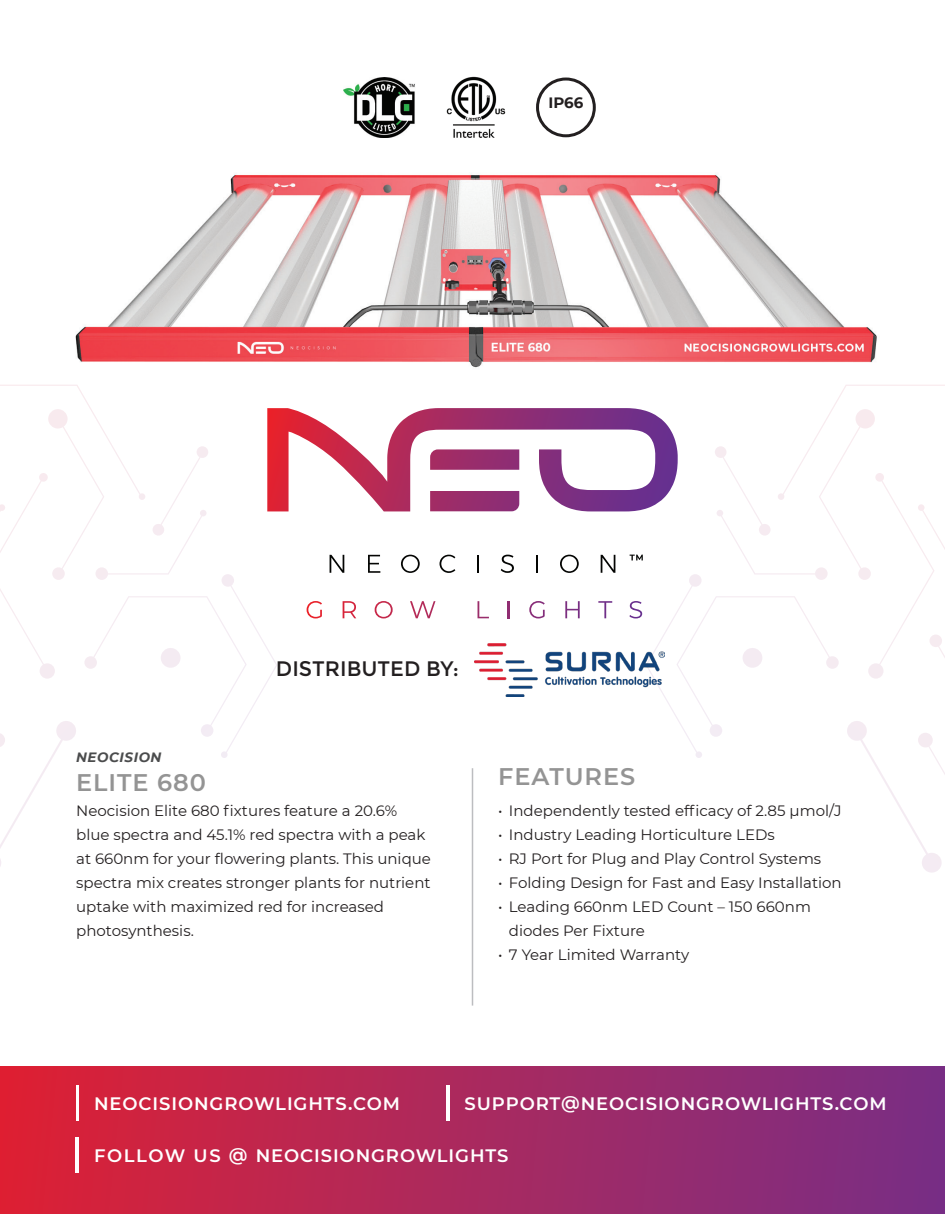
<style>
.page{position:relative;width:945px;height:1215px;background:#fff}
.page>*{position:absolute;margin:0;border:0;box-sizing:border-box;transform-origin:0 0}
.t1{font:600 24px "Montserrat";letter-spacing:.04em;color:#949494}
.t2{font:21px "Montserrat";color:#231f20}
.t3{font:600 18px "Montserrat";letter-spacing:.05em;color:#fff}
.NEO_Cutsheets_Paragr{font:15px/24px "Montserrat";color:#231f20}
.t4{font:700 15px "Montserrat";color:#231f20}
.t5{font:italic 700 13.5px "Montserrat";letter-spacing:.04em;color:#4b4c4d}
</style>
<div class="page">
<div style="left:0;top:1066px;width:945px;height:148px;background:linear-gradient(to right,#dd2134,#772f86)"></div>
<hr style="left:76px;top:1085px;width:3px;height:36px;background:#fff">
<hr style="left:446px;top:1085px;width:3px;height:36px;background:#fff">
<hr style="left:76px;top:1137px;width:3px;height:36px;background:#fff">
<hr style="left:472px;top:768px;width:1px;height:238px;background:#bcbdc0">
<img style="left:75px;top:111px;width:802px;height:257px">
<svg style="left:659px;top:385px;width:286px;height:488px"></svg>
<svg style="left:0;top:385px;width:277px;height:481px"></svg>
<div style="left:536px;top:78px;width:60px;height:59px;border:3px solid #231f20;border-radius:50%"></div>
<img style="left:447px;top:76px;width:58px;height:61px">
<img style="left:344px;top:78px;width:73px;height:59px">
<svg style="left:267px;top:408px;width:411px;height:103px"></svg>
<svg style="left:330px;top:555px;width:14px;height:18px"></svg>
<svg style="left:368px;top:555px;width:12px;height:18px"></svg>
<svg style="left:401px;top:555px;width:19px;height:18px"></svg>
<svg style="left:440px;top:555px;width:15px;height:18px"></svg>
<svg style="left:477px;top:555px;width:2px;height:18px"></svg>
<svg style="left:501px;top:555px;width:13px;height:18px"></svg>
<svg style="left:536px;top:555px;width:2px;height:18px"></svg>
<svg style="left:560px;top:555px;width:19px;height:18px"></svg>
<svg style="left:601px;top:555px;width:14px;height:18px"></svg>
<svg style="left:307px;top:601px;width:15px;height:17px"></svg>
<svg style="left:343px;top:601px;width:13px;height:17px"></svg>
<svg style="left:375px;top:601px;width:18px;height:17px"></svg>
<svg style="left:410px;top:601px;width:25px;height:17px"></svg>
<svg style="left:478px;top:601px;width:11px;height:17px"></svg>
<svg style="left:508px;top:601px;width:2px;height:17px"></svg>
<svg style="left:529px;top:601px;width:16px;height:17px"></svg>
<svg style="left:565px;top:601px;width:15px;height:17px"></svg>
<svg style="left:598px;top:601px;width:14px;height:17px"></svg>
<svg style="left:629px;top:601px;width:13px;height:17px"></svg>
<svg style="left:630px;top:555px;width:13px;height:5px"></svg>
<img style="left:475px;top:643px;width:190px;height:53px">
<p class="t4" style="left:548px;top:92px;width:37px">IP66</p>
<p class="t5" style="left:76px;top:747px;width:87px">NEOCISION</p>
<p class="t1" style="left:76px;top:765px;width:131px">ELITE 680</p>
<h2 class="t2" style="left:276px;top:656px;width:185px">DISTRIBUTED BY:</h2>
<p class="NEO_Cutsheets_Paragr" style="left:76px;top:798px;width:323px">Neocision Elite 680 fixtures feature a 20.6%</p>
<p class="NEO_Cutsheets_Paragr" style="left:76px;top:822px;width:356px">blue spectra and 45.1% red spectra with a peak at 660nm for your flowering plants. This unique spectra mix creates stronger plants for nutrient uptake with maximized red for increased photosynthesis.</p>
<p class="t1" style="left:498px;top:760px;width:139px">FEATURES</p>
<p class="NEO_Cutsheets_Paragr" style="left:498px;top:798px;width:345px">• Independently tested efficacy of 2.85 μmol/J</p>
<p class="NEO_Cutsheets_Paragr" style="left:498px;top:822px;width:278px">• Industry Leading Horticulture LEDs</p>
<p class="NEO_Cutsheets_Paragr" style="left:498px;top:846px;width:325px">• RJ Port for Plug and Play Control Systems</p>
<p class="NEO_Cutsheets_Paragr" style="left:498px;top:870px;width:345px">• Folding Design for Fast and Easy Installation</p>
<p class="NEO_Cutsheets_Paragr" style="left:509px;top:894px;width:304px;text-indent:-11px">• Leading 660nm LED Count – 150 660nm diodes Per Fixture</p>
<p class="NEO_Cutsheets_Paragr" style="left:498px;top:942px;width:193px">• 7 Year Limited Warranty</p>
<p class="t3" style="left:94px;top:1091px;width:307px">NEOCISIONGROWLIGHTS.COM</p>
<p class="t3" style="left:465px;top:1091px;width:423px">SUPPORT@NEOCISIONGROWLIGHTS.COM</p>
<p class="t3" style="left:94px;top:1142px;width:416px">FOLLOW US @ NEOCISIONGROWLIGHTS</p>
</div>
